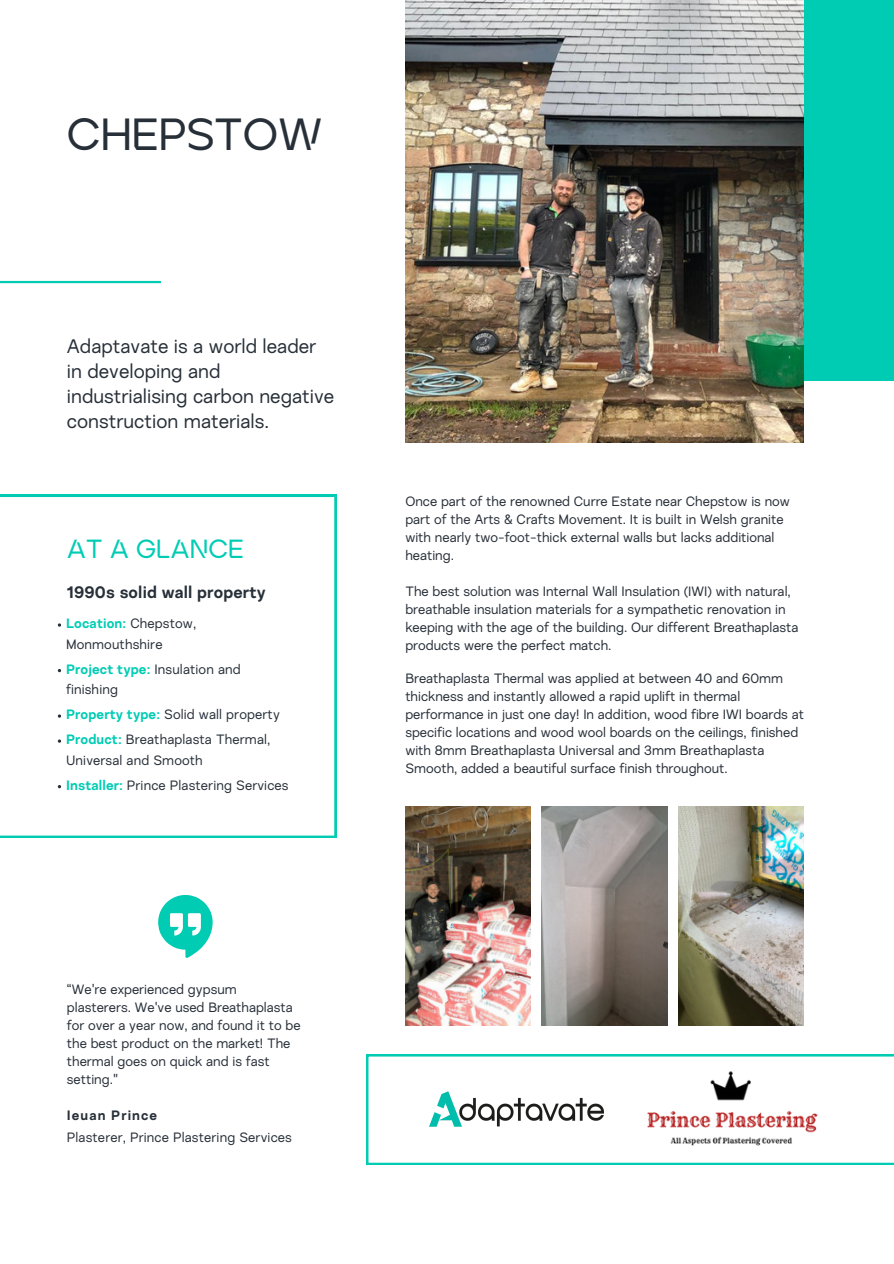
<style>
.page{position:relative;width:894px;height:1264px;background:#fff}
.page>*{position:absolute;margin:0;border:0;box-sizing:border-box;transform-origin:0 0}
.t1{font:500 45px "Ardela Edge X02";color:#272f38}
.t2{font:500 26.25px "Ardela Edge X02";color:#00ccb4}
.t3{font:19.5px/24.8px "Nurom";color:#272f38}
.t4{font:700 16.5px "Nurom";letter-spacing:.01em;color:#272f38}
.t5{font:13.5px/18px "Nurom";color:#272f38}
.t6{font:700 13.5px "Nurom";letter-spacing:.08em;color:#272f38}
.s1{font-weight:700;color:#00ccb4}
</style>
<div class="page">
<img style="left:405px;top:806px;width:125px;height:219px">
<img style="left:541px;top:806px;width:126px;height:219px">
<img style="left:678px;top:806px;width:125px;height:219px">
<div style="left:561px;top:0;width:332px;height:380px;background:#00ccb4"></div>
<img style="left:405px;top:0;width:398px;height:442px">
<svg style="left:366px;top:1054px;width:527px;height:110px"></svg>
<hr style="left:0;top:281px;width:161px;height:2px;background:#00ccb4">
<img style="left:641px;top:1068px;width:179px;height:80px">
<svg style="left:0;top:495px;width:336px;height:342px"></svg>
<svg style="left:158px;top:895px;width:55px;height:62px"></svg>
<img style="left:428px;top:1089px;width:176px;height:38px">
<p class="t1" style="left:67px;top:114px;width:257px">CHEPSTOW</p>
<p class="t3" style="left:67px;top:336px;width:269px">Adaptavate is a world leader in developing and industrialising carbon negative construction materials.</p>
<p class="t2" style="left:67px;top:537px;width:178px">AT A GLANCE</p>
<p class="t4" style="left:67px;top:585px;width:200px">1990s solid wall property</p>
<p class="t5" style="left:66px;top:614px;width:132px;line-height:20.5px"><span class="s1">Location:</span> Chepstow,<br>Monmouthshire</p>
<p class="t5" style="left:66px;top:660px;width:176px;line-height:20.5px"><span class="s1">Project type:</span> Insulation and finishing</p>
<p class="t5" style="left:66px;top:707px;width:215px"><span class="s1">Property type:</span> Solid wall property</p>
<p class="t5" style="left:66px;top:730px;width:206px;line-height:20.5px"><span class="s1">Product:</span> Breathaplasta Thermal,<br>Universal and Smooth</p>
<h5 class="t5" style="left:66px;top:777px;width:224px"><span class="s1">Installer:</span> Prince Plastering Services</h5>
<h2 class="t5" style="left:405px;top:493px;width:386px">Once part of the renowned Curre Estate near Chepstow is now part of the Arts &amp; Crafts Movement. It is built in Welsh granite with nearly two-foot-thick external walls but lacks additional heating.</h2>
<h4 class="t5" style="left:405px;top:583px;width:394px">The best solution was Internal Wall Insulation (IWI) with natural, breathable insulation materials for a sympathetic renovation in keeping with the age of the building. Our different Breathaplasta products were the perfect match.</h4>
<p class="t5" style="left:405px;top:671px;width:400px">Breathaplasta Thermal was applied at between 40 and 60mm thickness and instantly allowed a rapid uplift in thermal performance in just one day! In addition, wood fibre IWI boards at specific locations and wood wool boards on the ceilings, finished with 8mm Breathaplasta Universal and 3mm Breathaplasta Smooth, added a beautiful surface finish throughout.</p>
<p class="t5" style="left:67px;top:981px;width:235px">“We're experienced gypsum plasterers. We've used Breathaplasta for over a year now, and found it to be the best product on the market! The thermal goes on quick and is fast setting."</p>
<p class="t6" style="left:67px;top:1109px;width:92px">Ieuan Prince</p>
<p class="t5" style="left:67px;top:1130px;width:226px">Plasterer, Prince Plastering Services</p>
</div>
